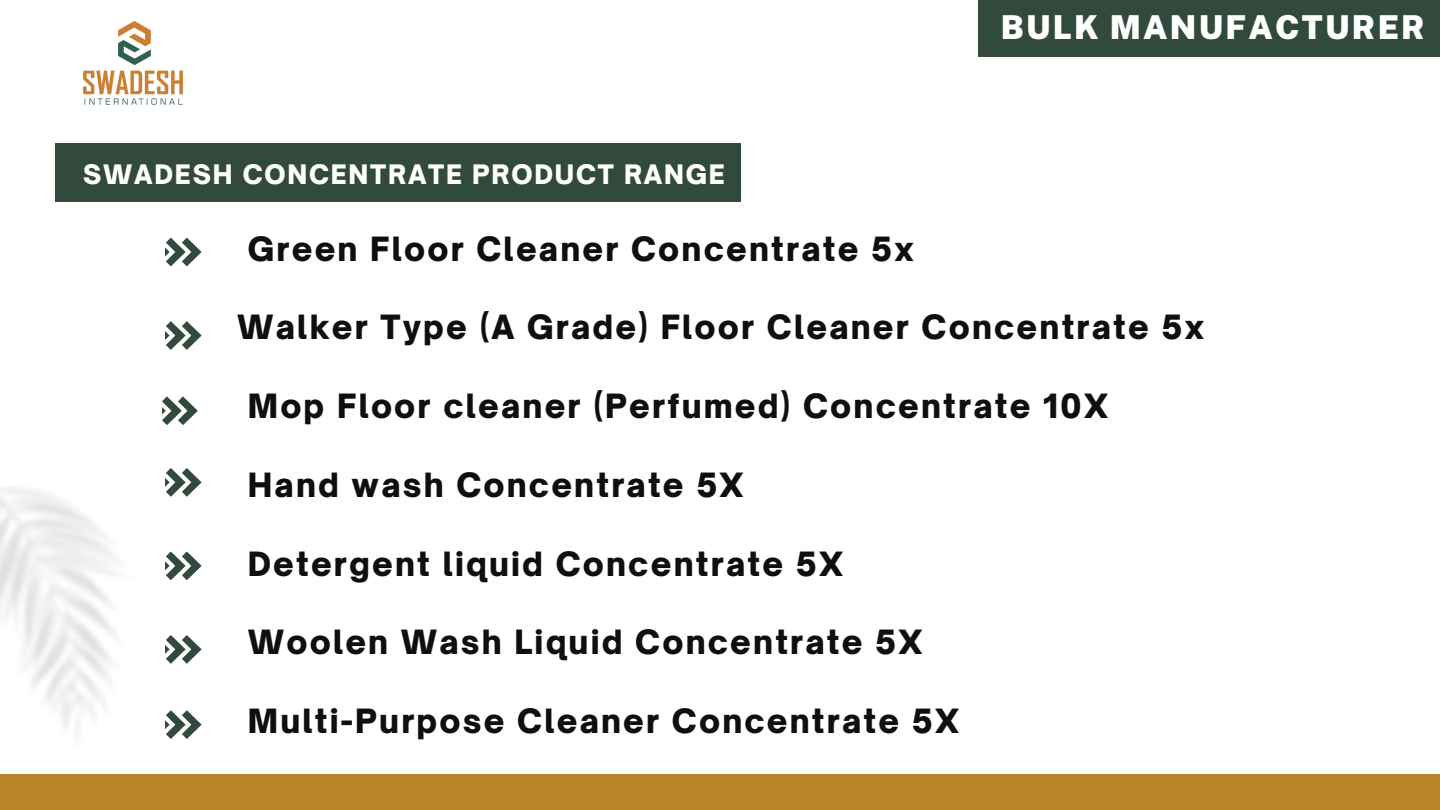
<style>
.page{position:relative;width:1440px;height:810px;background:#fff}
.page>*{position:absolute;margin:0;border:0;box-sizing:border-box;transform-origin:0 0}
.t1{font:900 32.9px "Public Sans";letter-spacing:.07em;color:#fff}
.t2{font:900 32px "Open Sauce One";letter-spacing:.07em;color:#100f0d}
.t3{font:900 25.7px "Open Sauce One";letter-spacing:.07em;color:#fff}
</style>
<div class="page">
<div style="left:0;top:774px;width:1440px;height:36px;background:#bd852a"></div>
<div style="left:979px;top:0;width:461px;height:56px;background:#314a3c"></div>
<svg style="left:166px;top:238px;width:35px;height:28px"></svg>
<svg style="left:166px;top:321px;width:35px;height:29px"></svg>
<div style="left:55px;top:144px;width:686px;height:58px;background:#314a3c"></div>
<svg style="left:162px;top:396px;width:36px;height:29px"></svg>
<svg style="left:196px;top:477px;width:5px;height:11px"></svg>
<svg style="left:196px;top:560px;width:5px;height:12px"></svg>
<svg style="left:196px;top:644px;width:5px;height:11px"></svg>
<img style="left:0;top:468px;width:196px;height:261px">
<svg style="left:166px;top:710px;width:35px;height:29px"></svg>
<img style="left:82px;top:20px;width:102px;height:85px">
<h1 class="t3" style="left:83px;top:158px;width:643px">SWADESH CONCENTRATE PRODUCT RANGE</h1>
<p class="t2" style="left:248px;top:229px;width:667px">Green Floor Cleaner Concentrate 5x</p>
<p class="t1" style="left:1001px;top:8px;width:425px">BULK MANUFACTURER</p>
<p class="t2" style="left:237px;top:307px;width:968px">Walker Type (A Grade) Floor Cleaner Concentrate 5x</p>
<p class="t2" style="left:248px;top:386px;width:862px">Mop Floor cleaner (Perfumed) Concentrate 10X</p>
<p class="t2" style="left:248px;top:465px;width:497px">Hand wash Concentrate 5X</p>
<p class="t2" style="left:248px;top:544px;width:597px">Detergent liquid Concentrate 5X</p>
<p class="t2" style="left:248px;top:622px;width:676px">Woolen Wash Liquid Concentrate 5X</p>
<p class="t2" style="left:248px;top:701px;width:713px">Multi-Purpose Cleaner Concentrate 5X</p>
</div>
